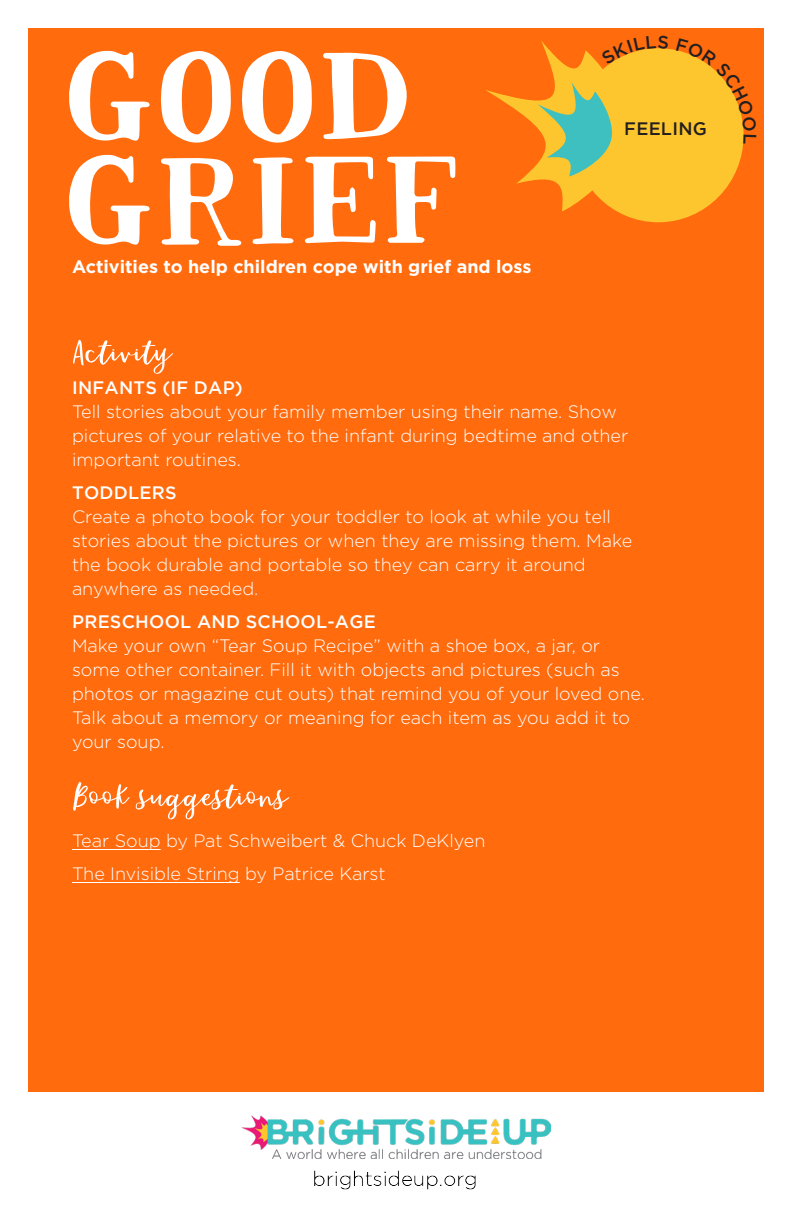
<style>
.page{position:relative;width:792px;height:1224px;background:#ff6b0d}
.page>*{position:absolute;margin:0;border:0;box-sizing:border-box;transform-origin:0 0}
.t1{font:188px "Magnolia Plantation";color:#fff}
.body_white{font:54px "Katiekate Solid";color:#fff}
.body{font:54px "Katiekate Solid";color:#fff}
.body_white-2{font:300 18px/24px "Gotham";color:#fff}
.body_white-3{font:700 18px "Gotham";color:#fff}
.skills_for_school{font:500 18px "Gotham";letter-spacing:.015em;color:#231f20}
.s1{font-weight:500}
</style>
<div class="page">
<div style="left:0;top:0;width:792px;height:1224px;border:28px solid #fff"></div>
<hr style="left:72px;top:849px;width:89px;height:1px;background:#fff">
<hr style="left:72px;top:882px;width:168px;height:1px;background:#fff">
<div style="left:573px;top:48px;width:171px;height:174px;background:#fec62e;border-radius:50%"></div>
<div style="left:0;top:1093px;width:792px;height:131px;background:#fff"></div>
<svg style="left:486px;top:41px;width:182px;height:170px"></svg>
<svg style="left:676px;top:50px;width:68px;height:94px"></svg>
<p class="t1" style="left:63px;top:7px;width:350px">GOOD</p>
<p class="t1" style="left:63px;top:111px;width:399px">GRIEF</p>
<p class="body_white-3" style="left:72px;top:256px;width:461px">Activities to help children cope with grief and loss</p>
<p class="body" style="left:72px;top:327px;width:103px">Activity</p>
<p class="skills_for_school" style="left:624px;top:118px;width:84px">FEELING</p>
<p class="body_white-2" style="left:72px;top:376px;width:558px"><span class="s1">INFANTS (IF DAP)<br></span>Tell stories about your family member using their name. Show pictures of your relative to the infant during bedtime and other important routines.</p>
<p class="body_white-2" style="left:72px;top:481px;width:562px"><span class="s1">TODDLERS<br></span>Create a photo book for your toddler to look at while you tell stories about the pictures or when they are missing them. Make the book durable and portable so they can carry it around anywhere as needed.</p>
<p class="body_white-2" style="left:72px;top:610px;width:574px"><span class="s1">PRESCHOOL AND SCHOOL-AGE<br></span>Make your own “Tear Soup Recipe” with a shoe box, a jar, or some other container. Fill it with objects and pictures (such as photos or magazine cut outs) that remind you of your loved one.<br>Talk about a memory or meaning for each item as you add it to your soup.</p>
<p class="body_white" style="left:72px;top:771px;width:219px">Book suggestions</p>
<p class="body_white-2" style="left:72px;top:829px;width:415px">Tear Soup by Pat Schweibert &amp; Chuck DeKlyen</p>
<p class="body_white-2" style="left:72px;top:862px;width:315px">The Invisible String by Patrice Karst</p>
</div>
